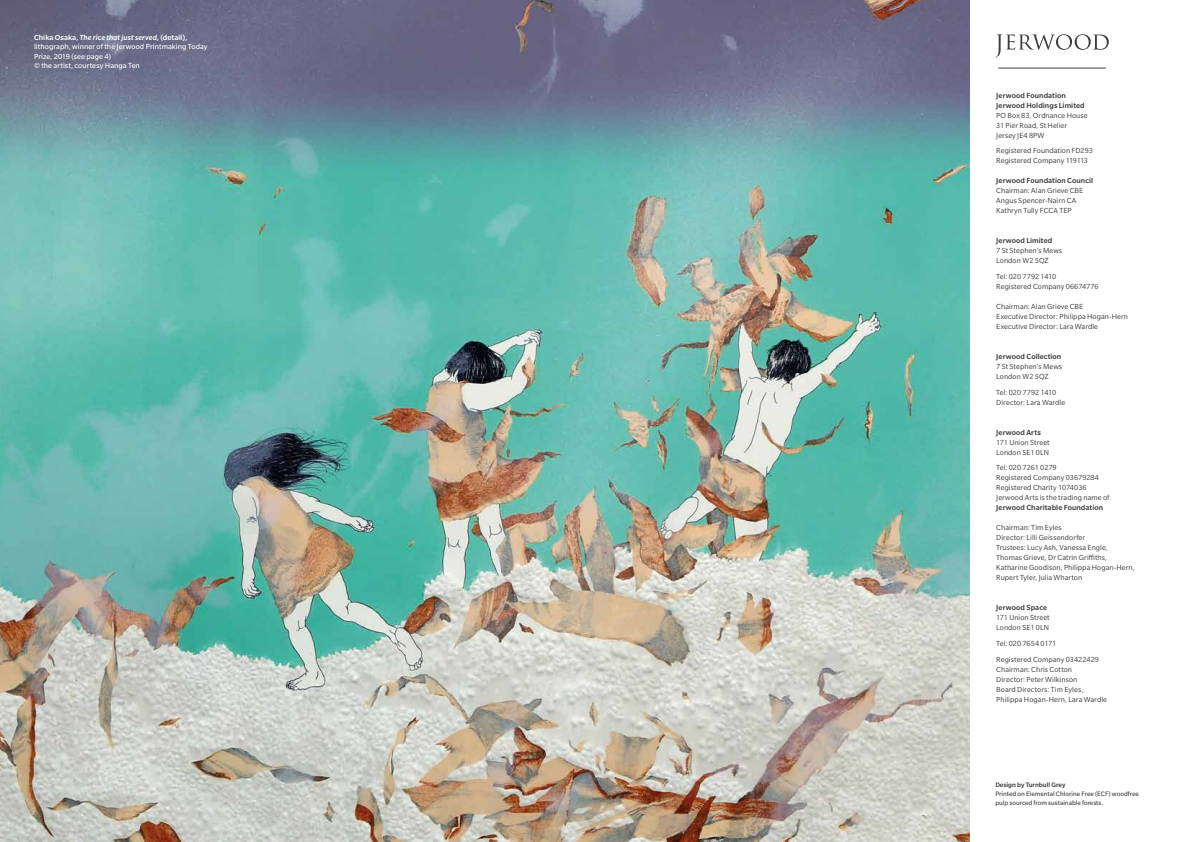
<style>
.page{position:relative;width:1191px;height:842px;background:#fff}
.page>*{position:absolute;margin:0;border:0;box-sizing:border-box;transform-origin:0 0}
.t1{font:8px/10px "Slate Pro";letter-spacing:.005em;color:#3c3c3b}
.t2{font:500 8px/10px "Slate Pro";letter-spacing:.01em;color:#3c3c3b}
.t3{font:8px/9.5px "Slate Pro";letter-spacing:.005em;color:#fff}
.t4{font:7px/9px "Slate Pro";color:#3c3c3b}
.t5{font:500 7px "Slate Pro";color:#3c3c3b}
.s1{font-weight:500}
.s2{font-weight:500;font-style:italic}
</style>
<div class="page">
<svg style="left:995px;top:34px;width:113px;height:24px"></svg>
<hr style="left:998px;top:68px;width:107px;height:1px;background:#3c3c3b">
<img style="left:0;top:0;width:969px;height:842px">
<p class="t3" style="left:34px;top:33px;width:175px"><span class="s1">Chika Osaka,</span> <span class="s2">The rice that just served</span><span class="s1">, (detail), </span>lithograph, winner of the Jerwood Printmaking Today Prize, 2019 (see page 4)<br>© the artist, courtesy Hanga Ten</p>
<p class="t2" style="left:996px;top:90px;width:90px">Jerwood Foundation<br>Jerwood Holdings Limited</p>
<p class="t1" style="left:996px;top:110px;width:93px">PO Box 83, Ordnance House<br>31 Pier Road, St Helier<br>Jersey JE4 8PW</p>
<p class="t1" style="left:996px;top:146px;width:98px">Registered Foundation FD293<br>Registered Company 119113</p>
<p class="t2" style="left:996px;top:176px;width:98px">Jerwood Foundation Council</p>
<p class="t1" style="left:996px;top:186px;width:89px">Chairman: Alan Grieve CBE<br>Angus Spencer-Nairn CA<br>Kathryn Tully FCCA TEP</p>
<p class="t2" style="left:996px;top:236px;width:58px">Jerwood Limited</p>
<p class="t1" style="left:996px;top:246px;width:67px">7 St Stephen’s Mews<br>London W2 5QZ</p>
<p class="t1" style="left:996px;top:271px;width:104px">Tel: 020 7792 1410<br>Registered Company 06674776</p>
<p class="t1" style="left:996px;top:301px;width:133px">Chairman: Alan Grieve CBE<br>Executive Director: Philippa Hogan-Hern<br>Executive Director: Lara Wardle</p>
<p class="t2" style="left:996px;top:351px;width:67px">Jerwood Collection</p>
<p class="t1" style="left:996px;top:361px;width:67px">7 St Stephen’s Mews<br>London W2 5QZ</p>
<p class="t1" style="left:996px;top:387px;width:70px">Tel: 020 7792 1410<br>Director: Lara Wardle</p>
<p class="t2" style="left:996px;top:427px;width:46px">Jerwood Arts</p>
<p class="t1" style="left:996px;top:437px;width:55px">171 Union Street<br>London SE1 0LN</p>
<p class="t1" style="left:996px;top:463px;width:114px">Tel: 020 7261 0279<br>Registered Company 03679284<br>Registered Charity 1074036<br>Jerwood Arts is the trading name of</p>
<p class="t2" style="left:996px;top:503px;width:108px">Jerwood Charitable Foundation</p>
<p class="t1" style="left:996px;top:523px;width:140px">Chairman: Tim Eyles<br>Director: Lilli Geissendorfer<br>Trustees: Lucy Ash, Vanessa Engle,<br>Thomas Grieve, Dr Catrin Griffiths,<br>Katharine Goodison, Philippa Hogan-Hern,<br>Rupert Tyler, Julia Wharton</p>
<p class="t2" style="left:996px;top:603px;width:52px">Jerwood Space</p>
<p class="t1" style="left:996px;top:613px;width:55px">171 Union Street<br>London SE1 0LN</p>
<p class="t1" style="left:996px;top:635px;width:104px;line-height:15.7px">Tel: 020 7654 0171<br>Registered Company 03422429</p>
<p class="t1" style="left:996px;top:664px;width:112px">Chairman: Chris Cotton<br>Director: Peter Wilkinson<br>Board Directors: Tim Eyles,<br>Philippa Hogan-Hern, Lara Wardle</p>
<p class="t5" style="left:995px;top:781px;width:72px">Design by Turnbull Grey</p>
<p class="t4" style="left:995px;top:790px;width:145px">Printed on Elemental Chlorine Free (ECF) woodfree pulp sourced from sustainable forests.</p>
</div>
